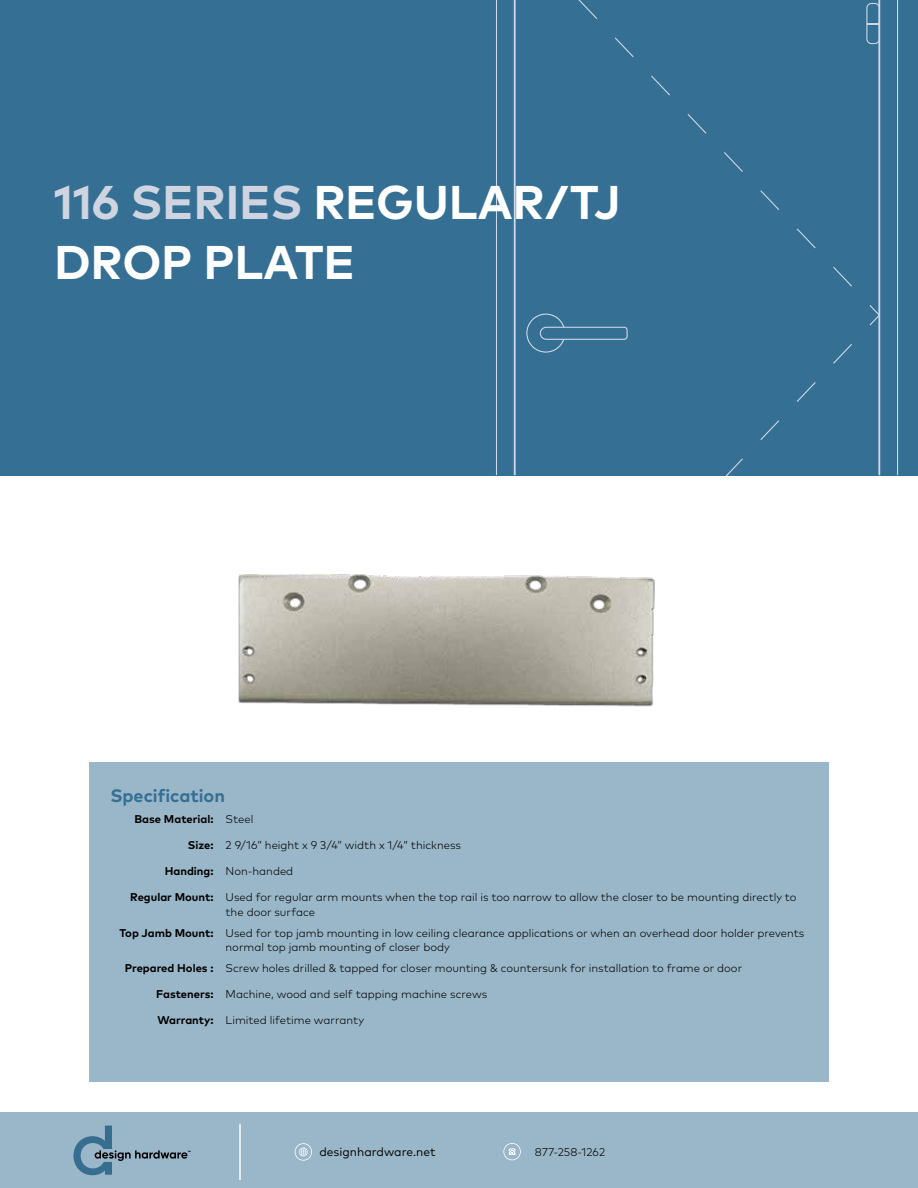
<style>
.page{position:relative;width:918px;height:1188px;background:#fff}
.page>*{position:absolute;margin:0;border:0;box-sizing:border-box;transform-origin:0 0}
.t1{font:700 47.25px/60px "Mark Pro";letter-spacing:-.005em;color:#fff}
.t2{font:700 18px "Mark Pro";color:#356f94}
.t3{font:12px "Mark Pro";color:#000}
.t4{font:300 11.25px/14.2px "Mark Pro";color:#000}
.t5{font:700 11.25px "Mark Pro";color:#000}
.s1{color:#ced5e0}
.s2{font-weight:300}
.s3{font-weight:700}
</style>
<div class="page">
<div style="left:0;top:1112px;width:918px;height:76px;background:#9ab7c9"></div>
<svg style="left:73px;top:1126px;width:117px;height:49px"></svg>
<hr style="left:239px;top:1124px;width:2px;height:56px;background:#fff">
<svg style="left:295px;top:1143px;width:17px;height:18px"></svg>
<svg style="left:503px;top:1143px;width:18px;height:17px"></svg>
<div style="left:90px;top:762px;width:739px;height:320px;background:#9ab7c9"></div>
<div style="left:0;top:0;width:918px;height:475px;background:#356f94"></div>
<hr style="left:878px;top:0;width:2px;height:475px;background:#cdd9e6">
<hr style="left:514px;top:0;width:2px;height:475px;background:#cdd9e6">
<hr style="left:897px;top:0;width:1px;height:475px;background:#cdd9e6">
<hr style="left:496px;top:0;width:1px;height:475px;background:#cdd9e6">
<svg style="left:866px;top:3px;width:13px;height:41px"></svg>
<svg style="left:578px;top:0;width:274px;height:287px"></svg>
<svg style="left:869px;top:305px;width:10px;height:20px"></svg>
<svg style="left:526px;top:314px;width:326px;height:161px"></svg>
<img style="left:238px;top:574px;width:417px;height:133px">
<h1 class="t1" style="left:54px;top:168px;width:568px"><span class="s1">116 SERIES</span> REGULAR/TJ<br>DROP PLATE</h1>
<h2 class="t2" style="left:110px;top:782px;width:116px">Specification</h2>
<p class="t5" style="left:135px;top:810px;width:120px">Base Material: <span class="s2">Steel</span></p>
<p class="t4" style="left:188px;top:837px;width:275px"><span class="s3">Size:</span> 2 9/16” height x 9 3/4” width x 1/4” thickness</p>
<p class="t4" style="left:165px;top:863px;width:130px"><span class="s3">Handing:</span> Non-handed</p>
<p class="t4" style="left:226px;top:889px;width:573px;text-indent:-95px"><span class="s3">Regular Mount:</span> Used for regular arm mounts when the top rail is too narrow to allow the closer to be mounting directly to the door surface</p>
<p class="t4" style="left:226px;top:925px;width:580px;text-indent:-106px"><span class="s3">Top Jamb Mount:</span> Used for top jamb mounting in low ceiling clearance applications or when an overhead door holder prevents normal top jamb mounting of closer body</p>
<p class="t4" style="left:125px;top:960px;width:619px"><span class="s3">Prepared Holes :</span> Screw holes drilled &amp; tapped for closer mounting &amp; countersunk for installation to frame or door</p>
<p class="t4" style="left:156px;top:986px;width:333px"><span class="s3">Fasteners:</span> Machine, wood and self tapping machine screws</p>
<p class="t4" style="left:158px;top:1012px;width:208px"><span class="s3">Warranty:</span> Limited lifetime warranty</p>
<p class="t3" style="left:319px;top:1143px;width:118px">designhardware.net</p>
<p class="t4" style="left:535px;top:1144px;width:72px">877-258-1262</p>
</div>
